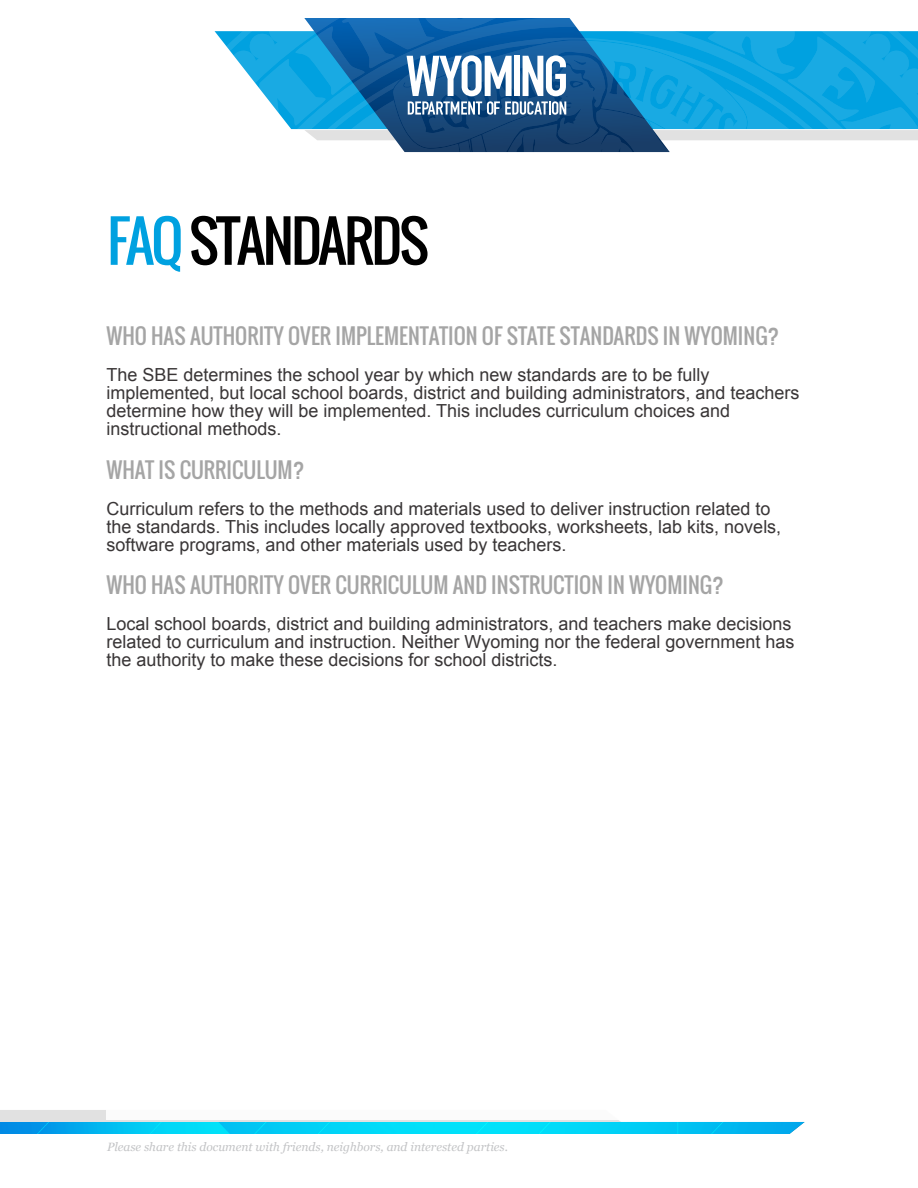
<style>
.page{position:relative;width:918px;height:1188px;background:#fff}
.page>*{position:absolute;margin:0;border:0;box-sizing:border-box;transform-origin:0 0}
.t1{font:55.5px "Oswald";letter-spacing:-.05em;color:#000}
.t2{font:21px "Oswald";color:#9b9b9b}
.t3{font:18px/18px "Arial";color:#231f20}
.t4{font:italic 12px "Georgia";color:#c3c4c6}
.s1{color:#00a1e0}
</style>
<div class="page">
<svg style="left:215px;top:18px;width:703px;height:134px"></svg>
<svg style="left:0;top:1110px;width:805px;height:24px"></svg>
<div style="left:106px;top:320px;width:715px;height:800px;background:#fff"></div>
<p class="t1" style="left:107px;top:199px;width:323px"><span class="s1">FAQ</span> STANDARDS</p>
<p class="t2" style="left:106px;top:321px;width:675px">WHO HAS AUTHORITY OVER IMPLEMENTATION OF STATE STANDARDS IN WYOMING?</p>
<p class="t3" style="left:106px;top:366px;width:695px">The SBE determines the school year by which new standards are to be fully implemented, but local school boards, district and building administrators, and teachers determine how they will be implemented. This includes curriculum choices and instructional methods.</p>
<p class="t2" style="left:106px;top:454px;width:200px">WHAT IS CURRICULUM?</p>
<p class="t3" style="left:106px;top:500px;width:676px">Curriculum refers to the methods and materials used to deliver instruction related to the standards. This includes locally approved textbooks, worksheets, lab kits, novels, software programs, and other materials used by teachers.</p>
<p class="t2" style="left:106px;top:569px;width:619px">WHO HAS AUTHORITY OVER CURRICULUM AND INSTRUCTION IN WYOMING?</p>
<p class="t3" style="left:106px;top:615px;width:690px">Local school boards, district and building administrators, and teachers make decisions related to curriculum and instruction. Neither Wyoming nor the federal government has the authority to make these decisions for school districts.</p>
<p class="t4" style="left:107px;top:1139px;width:402px">Please share this document with friends, neighbors, and interested parties.</p>
</div>
